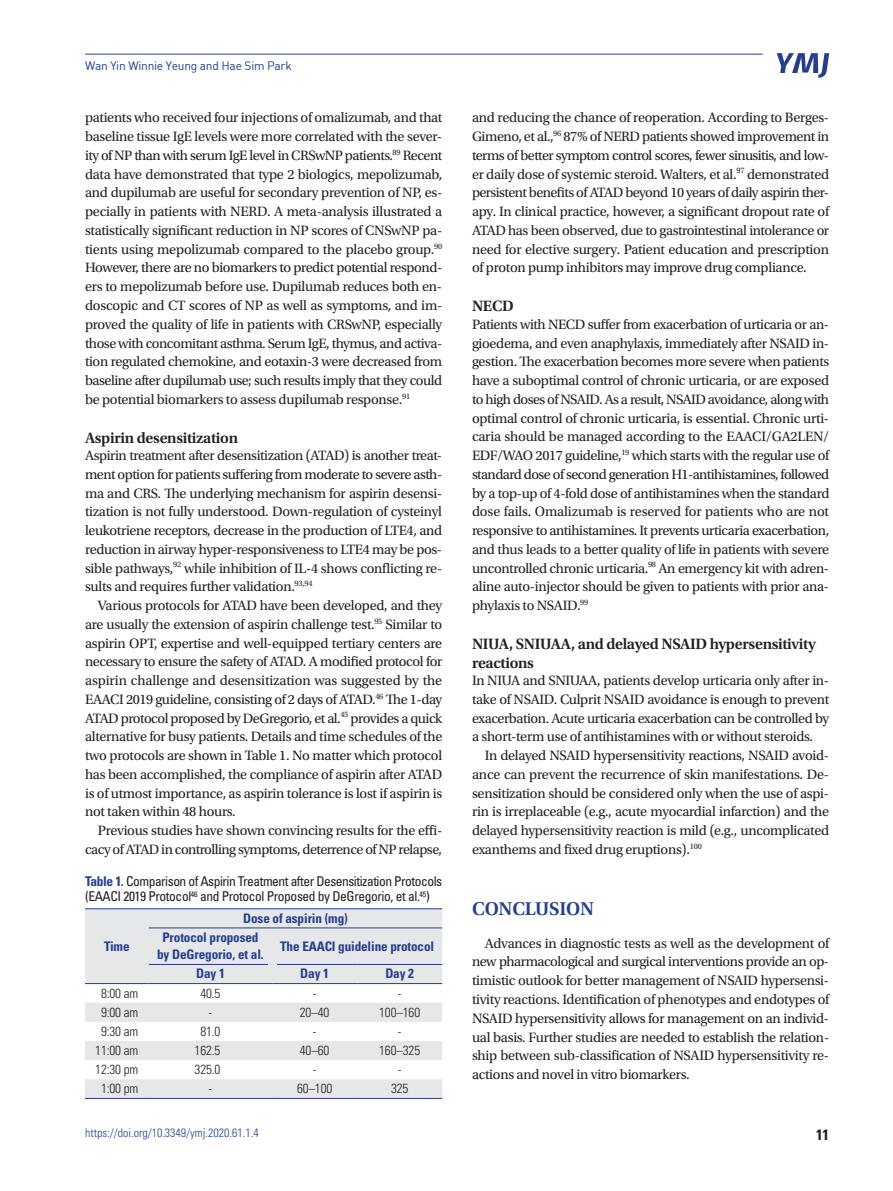
<style>
.page{position:relative;width:893px;height:1191px;background:#fff}
.page>*{position:absolute;margin:0;border:0;box-sizing:border-box;transform-origin:0 0}
.t1{font:600 19.5px "Utopia Std";letter-spacing:-.01em;color:#253f8e}
.t2{font:600 15.75px/18.8px "Utopia Std";letter-spacing:-.02em;color:#231f20}
.t3{font:700 condensed 15px "Univers LT Std";color:#231f20}
.t4{font:14.25px/18.8px "Utopia Std";letter-spacing:-.02em;color:#231f20;text-align:justify}
.t5{font:condensed 13.5px/15px "Univers LT Std";letter-spacing:-.035em;color:#231f20}
.t6{font:300 condensed 13.2px "Univers LT Std";letter-spacing:-.01em;color:#231f20}
.t7{font:700 condensed 13.2px/19.5px "Univers LT Std";letter-spacing:-.01em;color:#253f8e}
.t8{font:300 condensed 12px "Univers LT Std";color:#253f8e}
.t9{font:12px "Dinreg";letter-spacing:-.02em;color:#253f8e}
.s1{font-weight:700;color:#253f8e}
</style>
<div class="page">
<svg style="left:777px;top:53px;width:52px;height:25px"></svg>
<hr style="left:85px;top:54px;width:678px;height:1px;background:#253f8e">
<svg style="left:85px;top:909px;width:357px;height:189px;fill:#e6e7e9"></svg>
<hr style="left:85px;top:908px;width:64px;height:1px;background:#253f8e">
<hr style="left:149px;top:908px;width:123px;height:1px;background:#253f8e">
<hr style="left:272px;top:908px;width:85px;height:1px;background:#253f8e">
<hr style="left:357px;top:908px;width:85px;height:1px;background:#253f8e">
<hr style="left:85px;top:1098px;width:64px;height:1px;background:#253f8e">
<hr style="left:149px;top:1098px;width:123px;height:1px;background:#253f8e">
<hr style="left:272px;top:1098px;width:85px;height:1px;background:#253f8e">
<hr style="left:357px;top:1098px;width:85px;height:1px;background:#253f8e">
<hr style="left:85px;top:983px;width:64px;height:1px;background:#253f8e">
<hr style="left:149px;top:927px;width:123px;height:1px;background:#253f8e">
<hr style="left:272px;top:927px;width:85px;height:1px;background:#253f8e">
<hr style="left:357px;top:927px;width:85px;height:1px;background:#253f8e">
<hr style="left:149px;top:964px;width:123px;height:1px;background:#253f8e">
<hr style="left:272px;top:964px;width:85px;height:1px;background:#253f8e">
<hr style="left:357px;top:964px;width:85px;height:1px;background:#253f8e">
<hr style="left:149px;top:983px;width:123px;height:1px;background:#253f8e">
<hr style="left:272px;top:983px;width:85px;height:1px;background:#253f8e">
<hr style="left:357px;top:983px;width:85px;height:1px;background:#253f8e">
<div style="left:268px;top:960px;width:8px;height:8px;background:#e6e7e9"></div>
<p class="t9" style="left:85px;top:58px;width:208px">Wan Yin Winnie Yeung and Hae Sim Park</p>
<p class="t4" style="left:85px;top:109px;width:359px">patients who received four injections of omalizumab, and that baseline tissue IgE levels were more correlated with the sever&shy;ity of NP than with serum IgE level in CRSwNP patients.<sup>89</sup> Recent data have demonstrated that type 2 biologics, mepolizumab, and dupilumab are useful for secondary prevention of NP, es&shy;pecially in patients with NERD. A meta-analysis illustrated a statistically significant reduction in NP scores of CNSwNP pa&shy;tients using mepolizumab compared to the placebo group.<sup>90<br></sup>However, there are no biomarkers to predict potential respond&shy;ers to mepolizumab before use. Dupilumab reduces both en&shy;doscopic and CT scores of NP as well as symptoms, and im&shy;proved the quality of life in patients with CRSwNP, especially those with concomitant asthma. Serum IgE, thymus, and activa&shy;tion regulated chemokine, and eotaxin-3 were decreased from baseline after dupilumab use; such results imply that they could be potential biomarkers to assess dupilumab response.<sup>91</sup></p>
<p class="t2" style="left:85px;top:428px;width:155px">Aspirin desensitization</p>
<p class="t4" style="left:85px;top:446px;width:359px">Aspirin treatment after desensitization (ATAD) is another treat&shy;ment option for patients suffering from moderate to severe asth&shy;ma and CRS. The underlying mechanism for aspirin desensi&shy;tization is not fully understood. Down-regulation of cysteinyl leukotriene receptors, decrease in the production of LTE4, and reduction in airway hyper-responsiveness to LTE4 may be pos&shy;sible pathways,<sup>92</sup> while inhibition of IL-4 shows conflicting re&shy;sults and requires further validation.<sup>93,94</sup></p>
<p class="t4" style="left:85px;top:596px;width:359px;text-indent:13px">Various protocols for ATAD have been developed, and they are usually the extension of aspirin challenge test.<sup>95</sup> Similar to aspirin OPT, expertise and well-equipped tertiary centers are necessary to ensure the safety of ATAD. A modified protocol for aspirin challenge and desensitization was suggested by the EAACI 2019 guideline, consisting of 2 days of ATAD.<sup>46</sup> The 1-day ATAD protocol proposed by DeGregorio, et al.<sup>45</sup> provides a quick alternative for busy patients. Details and time schedules of the two protocols are shown in Table 1. No matter which protocol has been accomplished, the compliance of aspirin after ATAD is of utmost importance, as aspirin tolerance is lost if aspirin is not taken within 48 hours.</p>
<p class="t4" style="left:85px;top:821px;width:359px;text-align:right">Previous studies have shown convincing results for the effi&shy;cacy of ATAD in controlling symptoms, deterrence of NP relapse,</p>
<p class="t5" style="left:85px;top:874px;width:359px"><span class="s1">Table 1.</span> Comparison of Aspirin Treatment after Desensitization Protocols (EAACI 2019 Protocol<sup>46</sup> and Protocol Proposed by DeGregorio, et al.<sup>45</sup>)</p>
<p class="t7" style="left:104px;top:936px;width:27px">Time</p>
<p class="t7" style="left:162px;top:908px;width:187px;text-indent:81px">Dose of aspirin (mg)<br>Protocol proposed</p>
<p class="t7" style="left:157px;top:944px;width:108px">by DeGregorio, et al.</p>
<p class="t7" style="left:280px;top:936px;width:156px">The EAACI guideline protocol</p>
<p class="t7" style="left:196px;top:964px;width:30px">Day 1</p>
<p class="t7" style="left:300px;top:964px;width:30px">Day 1</p>
<p class="t7" style="left:385px;top:964px;width:30px">Day 2</p>
<p class="t6" style="left:101px;top:985px;width:39px">8:00 am</p>
<p class="t6" style="left:200px;top:985px;width:22px">40.5</p>
<p class="t6" style="left:313px;top:985px;width:5px">-</p>
<p class="t6" style="left:398px;top:985px;width:5px">-</p>
<p class="t6" style="left:101px;top:1004px;width:39px">9:00 am</p>
<p class="t6" style="left:209px;top:1004px;width:5px">-</p>
<p class="t6" style="left:300px;top:1004px;width:31px">20–40</p>
<p class="t6" style="left:379px;top:1004px;width:42px">100–160</p>
<p class="t6" style="left:101px;top:1023px;width:39px">9:30 am</p>
<p class="t6" style="left:200px;top:1023px;width:22px">81.0</p>
<p class="t6" style="left:313px;top:1023px;width:5px">-</p>
<p class="t6" style="left:398px;top:1023px;width:5px">-</p>
<p class="t6" style="left:95px;top:1042px;width:45px">11:00 am</p>
<p class="t6" style="left:195px;top:1042px;width:27px">162.5</p>
<p class="t6" style="left:300px;top:1042px;width:31px">40–60</p>
<p class="t6" style="left:379px;top:1042px;width:42px">160–325</p>
<p class="t6" style="left:95px;top:1061px;width:45px">12:30 pm</p>
<p class="t6" style="left:195px;top:1061px;width:27px">325.0</p>
<p class="t6" style="left:313px;top:1061px;width:5px">-</p>
<p class="t6" style="left:398px;top:1061px;width:5px">-</p>
<p class="t6" style="left:101px;top:1080px;width:39px">1:00 pm</p>
<p class="t6" style="left:209px;top:1080px;width:5px">-</p>
<p class="t6" style="left:297px;top:1080px;width:37px">60–100</p>
<p class="t6" style="left:391px;top:1080px;width:19px">325</p>
<p class="t8" style="left:85px;top:1125px;width:175px">https://doi.org/10.3349/ymj.2020.61.1.4</p>
<p class="t4" style="left:472px;top:109px;width:359px">and reducing the chance of reoperation. According to Berges-Gimeno, et al.,<sup>96</sup> 87% of NERD patients showed improvement in terms of better symptom control scores, fewer sinusitis, and low&shy;er daily dose of systemic steroid. Walters, et al.<sup>97</sup> demonstrated persistent benefits of ATAD beyond 10 years of daily aspirin ther&shy;apy. In clinical practice, however, a significant dropout rate of ATAD has been observed, due to gastrointestinal intolerance or need for elective surgery. Patient education and prescription of proton pump inhibitors may improve drug compliance.</p>
<p class="t2" style="left:472px;top:297px;width:43px">NECD</p>
<p class="t4" style="left:472px;top:315px;width:359px">Patients with NECD suffer from exacerbation of urticaria or an&shy;gioedema, and even anaphylaxis, immediately after NSAID in&shy;gestion. The exacerbation becomes more severe when patients have a suboptimal control of chronic urticaria, or are exposed to high doses of NSAID. As a result, NSAID avoidance, along with optimal control of chronic urticaria, is essential. Chronic urti&shy;caria should be managed according to the EAACI/GA2LEN/ EDF/WAO 2017 guideline,<sup>19</sup> which starts with the regular use of standard dose of second generation H1-antihistamines, followed by a top-up of 4-fold dose of antihistamines when the standard dose fails. Omalizumab is reserved for patients who are not responsive to antihistamines. It prevents urticaria exacerbation, and thus leads to a better quality of life in patients with severe uncontrolled chronic urticaria.<sup>98</sup> An emergency kit with adren&shy;aline auto-injector should be given to patients with prior ana&shy;phylaxis to NSAID.<sup>99</sup></p>
<p class="t2" style="left:472px;top:634px;width:345px">NIUA, SNIUAA, and delayed NSAID hypersensitivity reactions</p>
<p class="t4" style="left:472px;top:671px;width:359px">In NIUA and SNIUAA, patients develop urticaria only after in&shy;take of NSAID. Culprit NSAID avoidance is enough to prevent exacerbation. Acute urticaria exacerbation can be controlled by a short-term use of antihistamines with or without steroids.</p>
<p class="t4" style="left:472px;top:746px;width:359px;text-indent:13px">In delayed NSAID hypersensitivity reactions, NSAID avoid&shy;ance can prevent the recurrence of skin manifestations. De&shy;sensitization should be considered only when the use of aspi&shy;rin is irreplaceable (e.g., acute myocardial infarction) and the delayed hypersensitivity reaction is mild (e.g., uncomplicated exanthems and fixed drug eruptions).<sup>100</sup></p>
<h1 class="t1" style="left:472px;top:897px;width:123px">CONCLUSION</h1>
<p class="t4" style="left:472px;top:934px;width:359px;text-indent:13px">Advances in diagnostic tests as well as the development of new pharmacological and surgical interventions provide an op&shy;timistic outlook for better management of NSAID hypersensi&shy;tivity reactions. Identification of phenotypes and endotypes of NSAID hypersensitivity allows for management on an individ&shy;ual basis. Further studies are needed to establish the relation&shy;ship between sub-classification of NSAID hypersensitivity re&shy;actions and novel in vitro biomarkers.</p>
<p class="t3" style="left:816px;top:1125px;width:15px">11</p>
</div>
